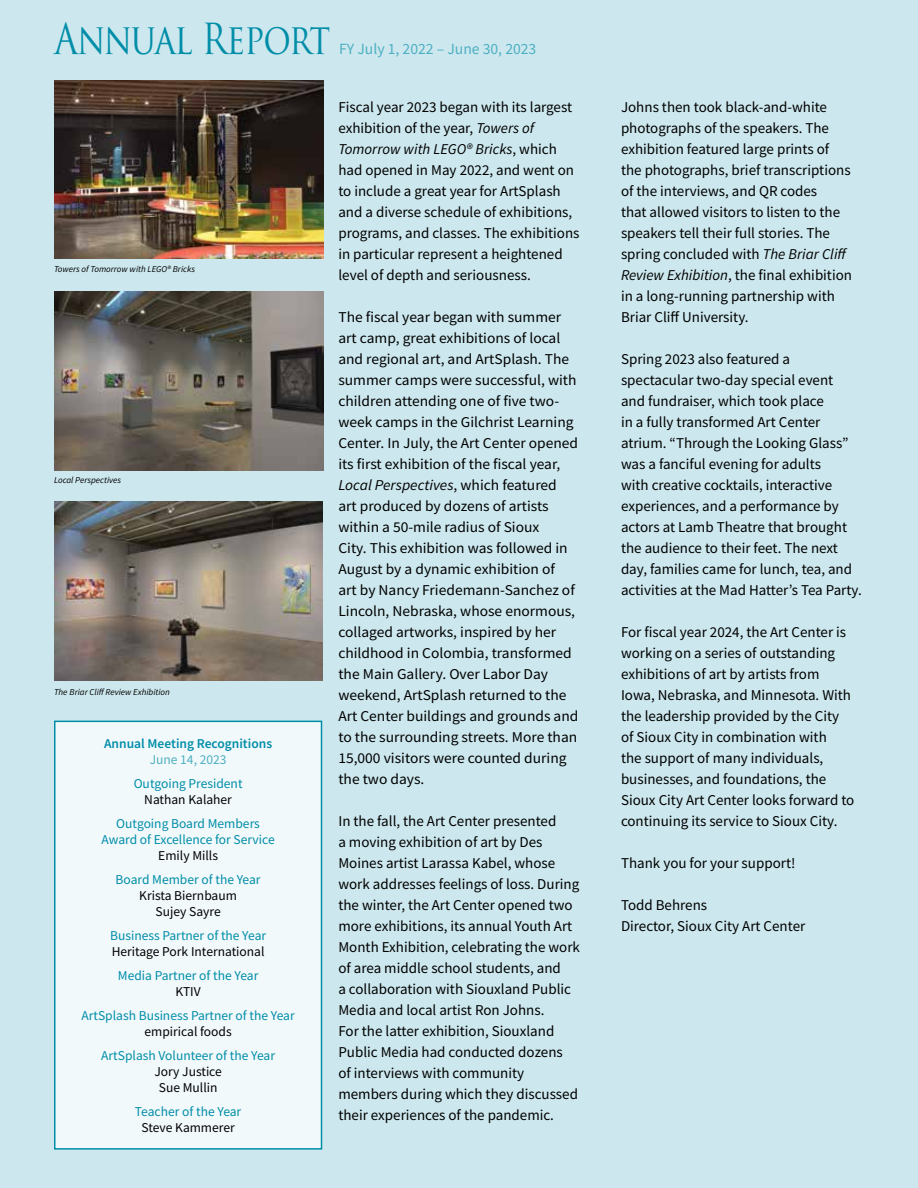
<style>
.page{position:relative;width:918px;height:1188px;background:#cce8ee}
.page>*{position:absolute;margin:0;border:0;box-sizing:border-box;transform-origin:0 0}
.t1{font:41.7px "Trajan Pro";letter-spacing:-.03em;color:#008da8;scale:.82 1}
.t2{font:15.6px "Source Sans Pro";color:#4dafc2}
.t3{font:15px/21px "Source Sans Pro";color:#000}
.t4{font:13.5px/16.2px "Source Sans Pro";color:#008da8;text-align:center}
.t5{font:13.5px/16.2px "Source Sans Pro";color:#000;text-align:center}
.t6{font:600 13.5px "Source Sans Pro";color:#008da8}
.t7{font:13.5px "Source Sans Pro";color:#4dafc2}
.t8{font:italic 9px "Source Sans Pro";color:#000}
.s1{font-style:italic}
</style>
<div class="page">
<img style="left:55px;top:292px;width:268px;height:178px">
<img style="left:55px;top:502px;width:267px;height:178px">
<img style="left:55px;top:80px;width:268px;height:179px">
<div style="left:54px;top:721px;width:268px;height:429px;background:#f2f9fb;border:2px solid #008da8"></div>
<h1 class="t1" style="left:54px;top:13px;width:338px">Annual Report</h1>
<p class="t2" style="left:339px;top:39px;width:199px">FY July 1, 2022 – June 30, 2023</p>
<p class="t8" style="left:54px;top:263px;width:143px">Towers of Tomorrow with LEGO® Bricks</p>
<p class="t8" style="left:54px;top:474px;width:69px">Local Perspectives</p>
<p class="t8" style="left:54px;top:686px;width:117px">The Briar Cliff Review Exhibition</p>
<p class="t6" style="left:104px;top:735px;width:170px">Annual Meeting Recognitions</p>
<p class="t7" style="left:150px;top:751px;width:78px">June 14, 2023</p>
<p class="t4" style="left:134px;top:775px;width:110px">Outgoing President</p>
<p class="t5" style="left:144px;top:792px;width:89px">Nathan Kalaher</p>
<p class="t4" style="left:102px;top:815px;width:175px">Outgoing Board Members<br>Award of Excellence for Service</p>
<p class="t5" style="left:158px;top:848px;width:61px">Emily Mills</p>
<p class="t4" style="left:116px;top:871px;width:146px">Board Member of the Year</p>
<p class="t5" style="left:139px;top:888px;width:99px">Krista Biernbaum<br>Sujey Sayre</p>
<p class="t4" style="left:110px;top:927px;width:158px">Business Partner of the Year</p>
<p class="t5" style="left:112px;top:944px;width:154px">Heritage Pork International</p>
<p class="t4" style="left:118px;top:967px;width:142px">Media Partner of the Year</p>
<p class="t5" style="left:175px;top:984px;width:27px">KTIV</p>
<p class="t4" style="left:81px;top:1007px;width:215px">ArtSplash Business Partner of the Year</p>
<p class="t5" style="left:145px;top:1023px;width:89px">empirical foods</p>
<p class="t4" style="left:101px;top:1047px;width:175px">ArtSplash Volunteer of the Year</p>
<p class="t5" style="left:154px;top:1063px;width:69px">Jory Justice<br>Sue Mullin</p>
<p class="t4" style="left:135px;top:1103px;width:108px">Teacher of the Year</p>
<p class="t5" style="left:142px;top:1119px;width:95px">Steve Kammerer</p>
<p class="t3" style="left:338px;top:96px;width:243px">Fiscal year 2023 began with its largest exhibition of the year, <span class="s1">Towers of Tomorrow with LEGO® Bricks</span>, which had opened in May 2022, and went on to include a great year for ArtSplash and a diverse schedule of exhibitions, programs, and classes. The exhibitions in particular represent a heightened level of depth and seriousness.</p>
<p class="t3" style="left:338px;top:306px;width:242px">The fiscal year began with summer art camp, great exhibitions of local and regional art, and ArtSplash. The summer camps were successful, with children attending one of five two&shy;week camps in the Gilchrist Learning Center. In July, the Art Center opened its first exhibition of the fiscal year, <span class="s1">Local Perspectives</span>, which featured art produced by dozens of artists within a 50-mile radius of Sioux<br>City. This exhibition was followed in August by a dynamic exhibition of<br>art by Nancy Friedemann-Sanchez of Lincoln, Nebraska, whose enormous, collaged artworks, inspired by her childhood in Colombia, transformed the Main Gallery. Over Labor Day weekend, ArtSplash returned to the Art Center buildings and grounds and to the surrounding streets. More than 15,000 visitors were counted during the two days.</p>
<p class="t3" style="left:338px;top:810px;width:243px">In the fall, the Art Center presented<br>a moving exhibition of art by Des Moines artist Larassa Kabel, whose work addresses feelings of loss. During the winter, the Art Center opened two more exhibitions, its annual Youth Art Month Exhibition, celebrating the work of area middle school students, and<br>a collaboration with Siouxland Public Media and local artist Ron Johns.<br>For the latter exhibition, Siouxland Public Media had conducted dozens<br>of interviews with community members during which they discussed their experiences of the pandemic.</p>
<p class="t3" style="left:621px;top:96px;width:233px">Johns then took black-and-white photographs of the speakers. The exhibition featured large prints of the photographs, brief transcriptions of the interviews, and QR codes<br>that allowed visitors to listen to the speakers tell their full stories. The spring concluded with <span class="s1">The Briar Cliff Review Exhibition</span>, the final exhibition in a long-running partnership with Briar Cliff University.</p>
<p class="t3" style="left:621px;top:348px;width:242px">Spring 2023 also featured a spectacular two-day special event<br>and fundraiser, which took place<br>in a fully transformed Art Center atrium. “Through the Looking Glass” was a fanciful evening for adults<br>with creative cocktails, interactive experiences, and a performance by actors at Lamb Theatre that brought the audience to their feet. The next day, families came for lunch, tea, and activities at the Mad Hatter’s Tea Party.</p>
<p class="t3" style="left:621px;top:621px;width:235px">For fiscal year 2024, the Art Center is working on a series of outstanding exhibitions of art by artists from Iowa, Nebraska, and Minnesota. With the leadership provided by the City of Sioux City in combination with<br>the support of many individuals, businesses, and foundations, the Sioux City Art Center looks forward to continuing its service to Sioux City.</p>
<p class="t3" style="left:621px;top:852px;width:176px">Thank you for your support!</p>
<p class="t3" style="left:621px;top:894px;width:186px">Todd Behrens<br>Director, Sioux City Art Center</p>
</div>
